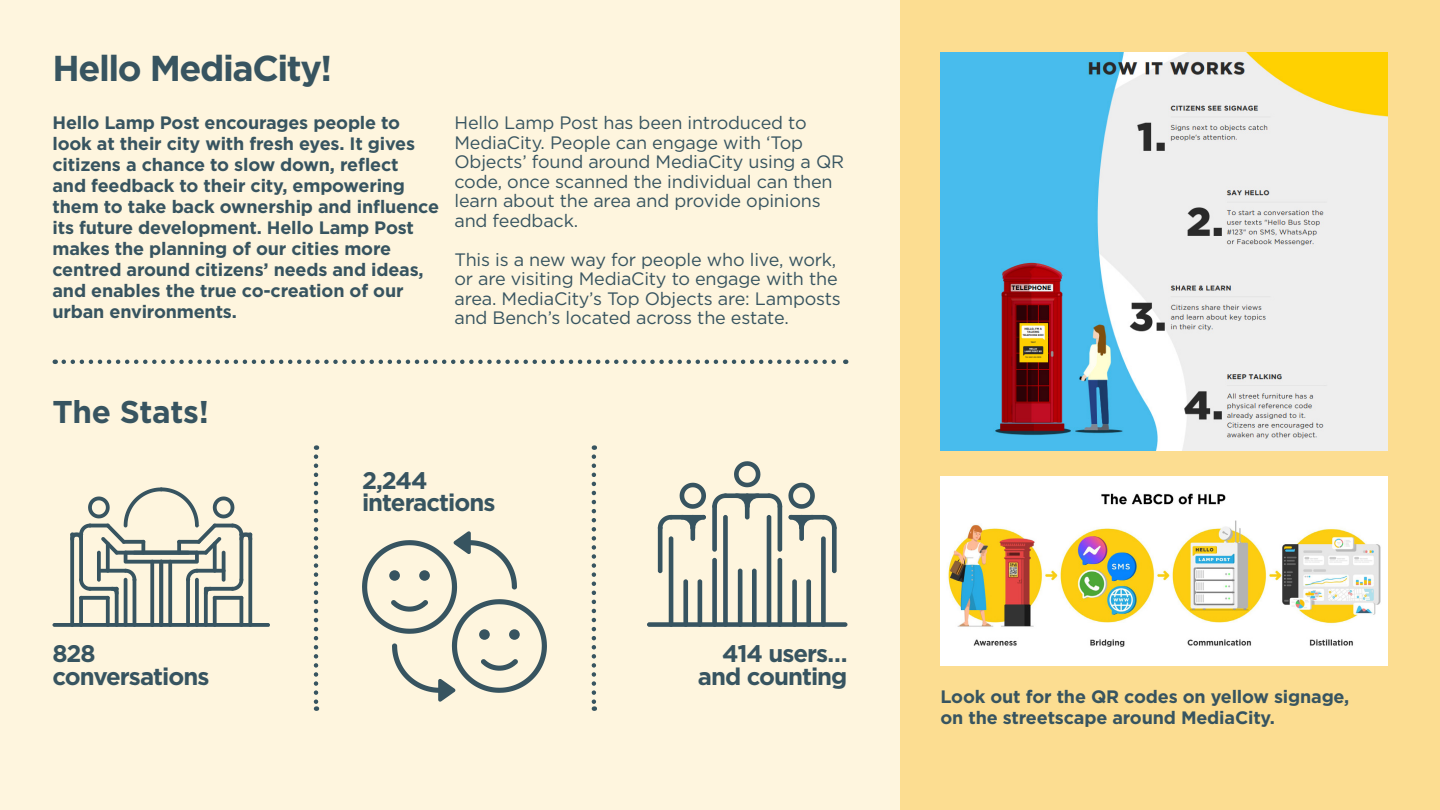
<style>
.page{position:relative;width:1440px;height:810px;background:#fef5de}
.page>*{position:absolute;margin:0;border:0;box-sizing:border-box;transform-origin:0 0}
.t1{font:700 36px "Gotham";letter-spacing:-.04em;color:#375460}
.t2{font:700 31.5px "Gotham";letter-spacing:-.015em;color:#375460}
.t3{font:700 24px/22.5px "Gotham";letter-spacing:-.04em;color:#375460}
.t4{font:700 18px/21px "Gotham";letter-spacing:-.01em;color:#375460}
.t5{font:18px/19.5px "Gotham";letter-spacing:-.01em;color:#375460}
</style>
<div class="page">
<div style="left:900px;top:0;width:540px;height:810px;background:#fcdd91"></div>
<img style="left:940px;top:53px;width:448px;height:398px">
<img style="left:940px;top:477px;width:448px;height:189px">
<svg style="left:64px;top:360px;width:782px;height:4px"></svg>
<hr style="left:133px;top:578px;width:3px;height:49px;background:#375460;border-radius:2px">
<svg style="left:115px;top:587px;width:4px;height:40px"></svg>
<svg style="left:52px;top:623px;width:218px;height:4px"></svg>
<svg style="left:70px;top:533px;width:4px;height:94px"></svg>
<svg style="left:79px;top:596px;width:4px;height:31px"></svg>
<svg style="left:168px;top:560px;width:4px;height:67px"></svg>
<svg style="left:150px;top:560px;width:4px;height:67px"></svg>
<svg style="left:159px;top:560px;width:4px;height:67px"></svg>
<svg style="left:106px;top:596px;width:4px;height:31px"></svg>
<svg style="left:186px;top:578px;width:4px;height:49px"></svg>
<svg style="left:204px;top:587px;width:4px;height:40px"></svg>
<svg style="left:248px;top:533px;width:4px;height:94px"></svg>
<hr style="left:240px;top:596px;width:3px;height:31px;background:#375460;border-radius:2px">
<svg style="left:213px;top:596px;width:4px;height:31px"></svg>
<hr style="left:124px;top:578px;width:3px;height:49px;background:#375460;border-radius:2px">
<svg style="left:195px;top:578px;width:4px;height:49px"></svg>
<svg style="left:70px;top:487px;width:182px;height:113px"></svg>
<svg style="left:97px;top:551px;width:4px;height:31px"></svg>
<svg style="left:222px;top:551px;width:4px;height:31px"></svg>
<svg style="left:314px;top:457px;width:4px;height:254px"></svg>
<svg style="left:362px;top:531px;width:185px;height:171px"></svg>
<div style="left:389px;top:570px;width:11px;height:11px;background:#375460;border-radius:50%"></div>
<div style="left:419px;top:570px;width:11px;height:11px;background:#375460;border-radius:50%"></div>
<div style="left:479px;top:629px;width:11px;height:11px;background:#375460;border-radius:50%"></div>
<div style="left:509px;top:629px;width:11px;height:11px;background:#375460;border-radius:50%"></div>
<svg style="left:592px;top:457px;width:4px;height:254px"></svg>
<svg style="left:734px;top:461px;width:26px;height:26px"></svg>
<div style="left:712px;top:504px;width:5px;height:48px;background:#375460;border-radius:2px"></div>
<div style="left:723px;top:515px;width:5px;height:112px;background:#375460;border-radius:2px"></div>
<hr style="left:767px;top:515px;width:4px;height:112px;background:#375460;border-radius:2px">
<hr style="left:738px;top:569px;width:4px;height:58px;background:#375460;border-radius:2px">
<hr style="left:778px;top:504px;width:4px;height:48px;background:#375460;border-radius:2px">
<svg style="left:788px;top:483px;width:27px;height:26px"></svg>
<div style="left:821px;top:536px;width:5px;height:91px;background:#375460;border-radius:2px"></div>
<div style="left:792px;top:579px;width:5px;height:48px;background:#375460;border-radius:2px"></div>
<div style="left:832px;top:526px;width:5px;height:47px;background:#375460;border-radius:2px"></div>
<div style="left:745px;top:493px;width:5px;height:27px;background:#375460;border-radius:2px"></div>
<div style="left:799px;top:515px;width:5px;height:26px;background:#375460;border-radius:2px"></div>
<svg style="left:680px;top:483px;width:26px;height:26px"></svg>
<hr style="left:669px;top:536px;width:4px;height:91px;background:#375460;border-radius:2px">
<div style="left:683px;top:579px;width:5px;height:48px;background:#375460;border-radius:2px"></div>
<hr style="left:658px;top:526px;width:4px;height:47px;background:#375460;border-radius:2px">
<hr style="left:691px;top:515px;width:4px;height:26px;background:#375460;border-radius:2px">
<div style="left:712px;top:558px;width:5px;height:69px;background:#375460;border-radius:2px"></div>
<hr style="left:778px;top:558px;width:4px;height:69px;background:#375460;border-radius:2px">
<div style="left:752px;top:569px;width:5px;height:58px;background:#375460;border-radius:2px"></div>
<hr style="left:698px;top:579px;width:4px;height:48px;background:#375460;border-radius:2px">
<div style="left:806px;top:579px;width:5px;height:48px;background:#375460;border-radius:2px"></div>
<svg style="left:712px;top:493px;width:70px;height:16px"></svg>
<svg style="left:788px;top:515px;width:49px;height:15px"></svg>
<svg style="left:658px;top:515px;width:48px;height:15px"></svg>
<svg style="left:647px;top:622px;width:200px;height:5px"></svg>
<h1 class="t1" style="left:52px;top:44px;width:281px">Hello MediaCity!</h1>
<p class="t4" style="left:52px;top:112px;width:388px">Hello Lamp Post encourages people to look at their city with fresh eyes. It gives citizens a chance to slow down, reflect<br>and feedback to their city, empowering them to take back ownership and influence its future development. Hello Lamp Post makes the planning of our cities more centred around citizens’ needs and ideas, and enables the true co-creation of our urban environments.</p>
<p class="t5" style="left:454px;top:113px;width:391px">Hello Lamp Post has been introduced to MediaCity. People can engage with ‘Top Objects’ found around MediaCity using a QR code, once scanned the individual can then learn about the area and provide opinions and feedback.</p>
<p class="t5" style="left:454px;top:249px;width:388px">This is a new way for people who live, work, or are visiting MediaCity to engage with the area. MediaCity’s Top Objects are: Lamposts and Bench’s located across the estate.</p>
<h2 class="t2" style="left:52px;top:391px;width:158px">The Stats!</h2>
<h3 class="t3" style="left:52px;top:642px;width:158px">828 conversations</h3>
<h3 class="t3" style="left:362px;top:469px;width:135px">2,244 interactions</h3>
<h3 class="t3" style="left:698px;top:642px;width:151px;text-align:right">414 users… and counting</h3>
<p class="t4" style="left:940px;top:686px;width:410px">Look out for the QR codes on yellow signage, on the streetscape around MediaCity.</p>
</div>
